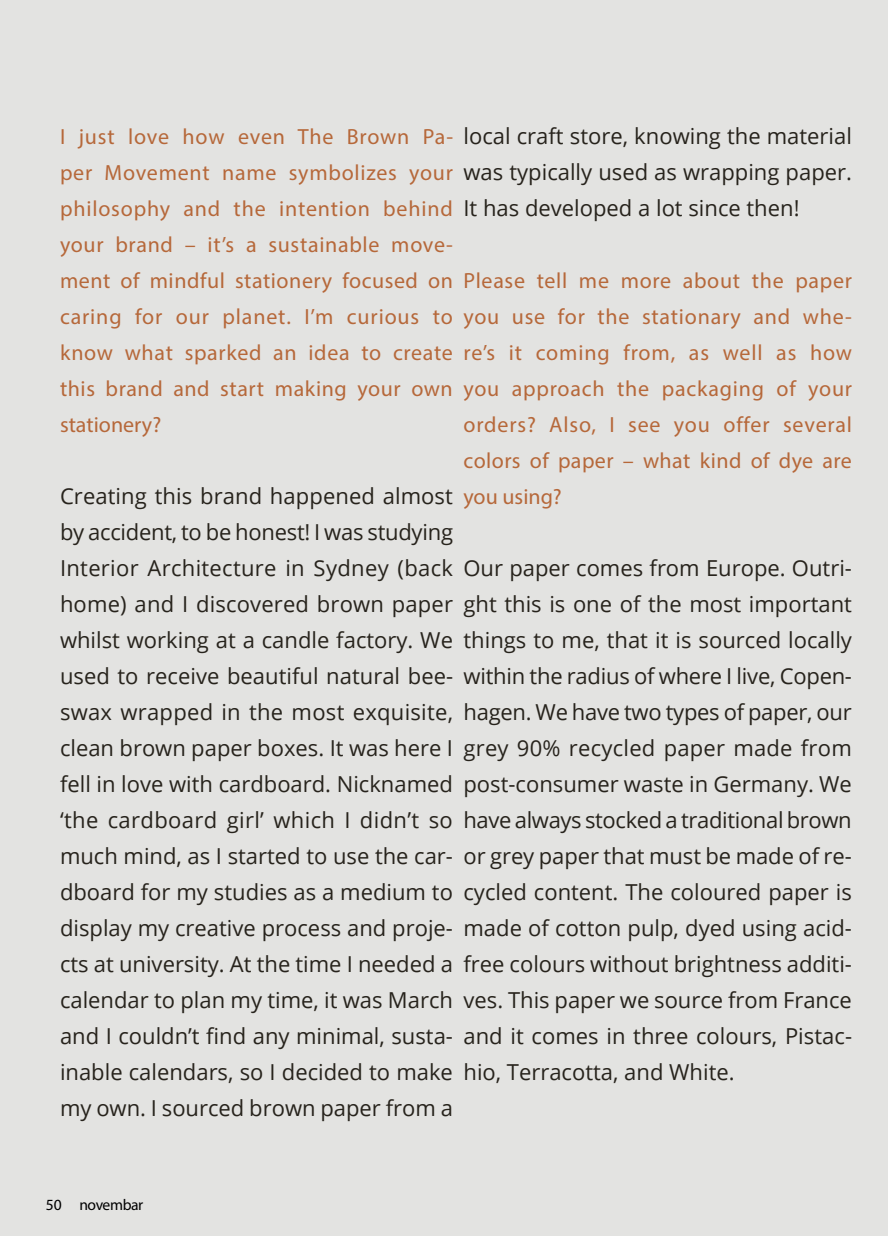
<style>
.page{position:relative;width:888px;height:1236px;background:#e3e3e1}
.page>*{position:absolute;margin:0;border:0;box-sizing:border-box;transform-origin:0 0}
.t1{font:22px/36px "Open Sans";color:#27231c;text-align:justify}
.t2{font:22px/36px "Myriad Pro";letter-spacing:.025em;color:#b6683a;text-align:justify}
.t3{font:15.6px "Myriad Pro";letter-spacing:-.025em;color:#000}
</style>
<div class="page">
<p class="t2" style="left:60px;top:118px;width:395px">I just love how even The Brown Pa&shy;per Movement name symbolizes your philosophy and the intention behind your brand – it’s a sustainable move&shy;ment of mindful stationery focused on caring for our planet. I’m curious to know what sparked an idea to create this brand and start making your own stationery?</p>
<p class="t1" style="left:60px;top:477px;width:395px">Creating this brand happened almost by accident, to be honest! I was studying Interior Architecture in Sydney (back home) and I discovered brown paper whilst working at a candle factory. We used to receive beautiful natural bee&shy;swax wrapped in the most exquisite, clean brown paper boxes. It was here I fell in love with cardboard. Nicknamed ‘the cardboard girl’ which I didn’t so much mind, as I started to use the car&shy;dboard for my studies as a medium to display my creative process and proje&shy;cts at university. At the time I needed a calendar to plan my time, it was March and I couldn’t find any minimal, susta&shy;inable calendars, so I decided to make my own. I sourced brown paper from a</p>
<p class="t1" style="left:464px;top:117px;width:390px">local craft store, knowing the material was typically used as wrapping paper.<br>It has developed a lot since then!</p>
<p class="t2" style="left:464px;top:262px;width:390px">Please tell me more about the paper you use for the stationary and whe&shy;re’s it coming from, as well as how you approach the packaging of your orders? Also, I see you offer several colors of paper – what kind of dye are you using?</p>
<p class="t1" style="left:464px;top:549px;width:390px">Our paper comes from Europe. Outri&shy;ght this is one of the most important things to me, that it is sourced locally within the radius of where I live, Copen&shy;hagen. We have two types of paper, our grey 90% recycled paper made from post-consumer waste in Germany. We have always stocked a traditional brown or grey paper that must be made of re&shy;cycled content. The coloured paper is made of cotton pulp, dyed using acid&shy;free colours without brightness additi&shy;ves. This paper we source from France and it comes in three colours, Pistac&shy;hio, Terracotta, and White.</p>
<p class="t3" style="left:46px;top:1195px;width:99px">50 novembar</p>
</div>
